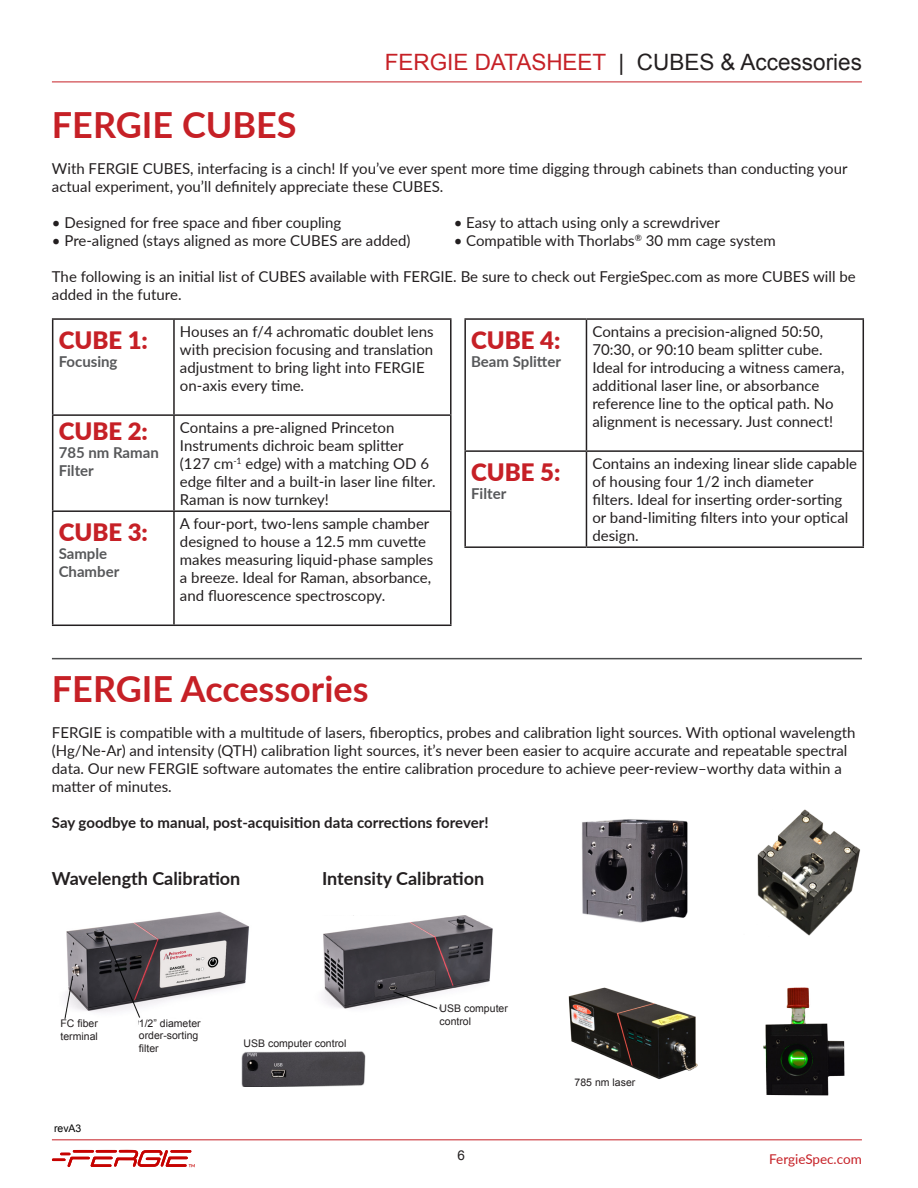
<style>
.page{position:relative;width:918px;height:1188px;background:#fff}
.page>*{position:absolute;margin:0;border:0;box-sizing:border-box;transform-origin:0 0}
.Fergie-body_spacing{font:700 36px "Lato";color:#c62026}
.Fergie-body_spacing-2{font:900 24px "Lato";color:#c62026}
.Fergie-body_spacing-3{font:22.5px "Arial";color:#231f20}
.Fergie-body_spacing-4{font:700 18px "Lato";color:#231f20}
.Fergie-body_spacing-5{font:15px/18px "Lato";color:#231f20}
.Fergie-body_spacing-6{font:700 15px "Lato";color:#231f20}
.Fergie-body_spacing-7{font:700 15px/18px "Lato";color:#57585a}
.Fergie-body_spacing-8{font:13.5px "Lato";color:#c62026}
.Fergie-body_spacing-9{font:13.5px "Arial";color:#231f20}
.Fergie-body_spacing-10{font:10.5px/12.6px "Arial";color:#231f20}
.Fergie-body_spacing-11{font:10.5px "Arial";color:#000}
.s1{color:#c62026}
</style>
<div class="page">
<hr style="left:52px;top:82px;width:810px;height:1px;background:#c62026">
<hr style="left:52px;top:1139px;width:810px;height:1px;background:#c62026">
<hr style="left:52px;top:318px;width:122px;height:2px;background:#231f20">
<hr style="left:52px;top:320px;width:1px;height:94px;background:#231f20">
<hr style="left:174px;top:318px;width:278px;height:2px;background:#231f20">
<hr style="left:173px;top:320px;width:2px;height:94px;background:#231f20">
<hr style="left:450px;top:320px;width:2px;height:94px;background:#231f20">
<hr style="left:52px;top:414px;width:122px;height:2px;background:#231f20">
<hr style="left:52px;top:416px;width:1px;height:94px;background:#231f20">
<hr style="left:174px;top:414px;width:278px;height:2px;background:#231f20">
<hr style="left:173px;top:416px;width:2px;height:94px;background:#231f20">
<hr style="left:450px;top:416px;width:2px;height:94px;background:#231f20">
<hr style="left:52px;top:510px;width:122px;height:2px;background:#231f20">
<hr style="left:52px;top:512px;width:1px;height:113px;background:#231f20">
<hr style="left:174px;top:510px;width:278px;height:2px;background:#231f20">
<hr style="left:173px;top:512px;width:2px;height:113px;background:#231f20">
<hr style="left:450px;top:512px;width:2px;height:113px;background:#231f20">
<hr style="left:52px;top:625px;width:122px;height:1px;background:#231f20">
<hr style="left:174px;top:625px;width:278px;height:1px;background:#231f20">
<hr style="left:464px;top:318px;width:122px;height:2px;background:#231f20">
<hr style="left:464px;top:320px;width:2px;height:130px;background:#231f20">
<hr style="left:586px;top:318px;width:278px;height:2px;background:#231f20">
<hr style="left:586px;top:320px;width:1px;height:130px;background:#231f20">
<hr style="left:863px;top:320px;width:1px;height:130px;background:#231f20">
<hr style="left:464px;top:450px;width:122px;height:2px;background:#231f20">
<hr style="left:464px;top:452px;width:2px;height:94px;background:#231f20">
<hr style="left:586px;top:450px;width:278px;height:2px;background:#231f20">
<hr style="left:586px;top:452px;width:1px;height:94px;background:#231f20">
<hr style="left:863px;top:452px;width:1px;height:94px;background:#231f20">
<hr style="left:464px;top:546px;width:122px;height:2px;background:#231f20">
<hr style="left:586px;top:546px;width:278px;height:2px;background:#231f20">
<img style="left:757px;top:809px;width:104px;height:127px">
<img style="left:763px;top:987px;width:82px;height:109px">
<img style="left:582px;top:819px;width:106px;height:104px">
<img style="left:64px;top:911px;width:185px;height:114px">
<img style="left:323px;top:915px;width:170px;height:95px">
<img style="left:241px;top:1051px;width:125px;height:36px">
<img style="left:568px;top:987px;width:130px;height:92px">
<div style="left:139px;top:1019px;width:73px;height:46px;background:#fff"></div>
<div style="left:61px;top:1020px;width:56px;height:50px;background:#fff"></div>
<div style="left:440px;top:1005px;width:73px;height:46px;background:#fff"></div>
<hr style="left:52px;top:658px;width:810px;height:1px;background:#4b4c4d">
<svg style="left:52px;top:1150px;width:143px;height:17px"></svg>
<p class="Fergie-body_spacing-3" style="left:385px;top:48px;width:479px"><span class="s1">FERGIE DATASHEET</span> | CUBES &amp; Accessories</p>
<p class="Fergie-body_spacing" style="left:52px;top:98px;width:246px">FERGIE CUBES</p>
<p class="Fergie-body_spacing-5" style="left:52px;top:159px;width:797px">With FERGIE CUBES, interfacing is a cinch! If you’ve ever spent more time digging through cabinets than conducting your actual experiment, you’ll definitely appreciate these CUBES.</p>
<p class="Fergie-body_spacing-5" style="left:52px;top:213px;width:291px">• Designed for free space and fiber coupling</p>
<p class="Fergie-body_spacing-5" style="left:52px;top:231px;width:360px">• Pre-aligned (stays aligned as more CUBES are added)</p>
<p class="Fergie-body_spacing-5" style="left:52px;top:267px;width:805px">The following is an initial list of CUBES available with FERGIE. Be sure to check out FergieSpec.com as more CUBES will be added in the future.</p>
<p class="Fergie-body_spacing-2" style="left:59px;top:322px;width:91px">CUBE 1:</p>
<p class="Fergie-body_spacing-7" style="left:59px;top:352px;width:60px">Focusing</p>
<p class="Fergie-body_spacing-5" style="left:454px;top:213px;width:268px">• Easy to attach using only a screwdriver</p>
<p class="Fergie-body_spacing-5" style="left:454px;top:231px;width:324px">• Compatible with Thorlabs<sup>®</sup> 30 mm cage system</p>
<p class="Fergie-body_spacing-5" style="left:180px;top:322px;width:255px">Houses an f/4 achromatic doublet lens with precision focusing and translation adjustment to bring light into FERGIE on-axis every time.</p>
<p class="Fergie-body_spacing-5" style="left:592px;top:322px;width:253px">Contains a precision-aligned 50:50, 70:30, or 90:10 beam splitter cube.<br>Ideal for introducing a witness camera, additional laser line, or absorbance reference line to the optical path. No alignment is necessary. Just connect!</p>
<p class="Fergie-body_spacing-2" style="left:471px;top:322px;width:91px">CUBE 4:</p>
<p class="Fergie-body_spacing-7" style="left:471px;top:352px;width:91px">Beam Splitter</p>
<p class="Fergie-body_spacing-5" style="left:180px;top:418px;width:257px">Contains a pre-aligned Princeton Instruments dichroic beam splitter (127 cm<sup>-1</sup> edge) with a matching OD 6 edge filter and a built-in laser line filter.<br>Raman is now turnkey!</p>
<p class="Fergie-body_spacing-2" style="left:59px;top:414px;width:91px">CUBE 2:</p>
<p class="Fergie-body_spacing-7" style="left:59px;top:443px;width:102px">785 nm Raman<br>Filter</p>
<p class="Fergie-body_spacing-5" style="left:592px;top:454px;width:266px">Contains an indexing linear slide capable of housing four 1/2 inch diameter filters. Ideal for inserting order-sorting or band-limiting filters into your optical design.</p>
<p class="Fergie-body_spacing-2" style="left:471px;top:454px;width:91px">CUBE 5:</p>
<p class="Fergie-body_spacing-7" style="left:471px;top:484px;width:37px">Filter</p>
<p class="Fergie-body_spacing-5" style="left:180px;top:514px;width:255px">A four-port, two-lens sample chamber designed to house a 12.5 mm cuvette makes measuring liquid-phase samples a breeze. Ideal for Raman, absorbance, and fluorescence spectroscopy.</p>
<p class="Fergie-body_spacing-2" style="left:59px;top:515px;width:91px">CUBE 3:</p>
<p class="Fergie-body_spacing-7" style="left:59px;top:544px;width:62px">Sample<br>Chamber</p>
<p class="Fergie-body_spacing" style="left:52px;top:662px;width:318px">FERGIE Accessories</p>
<p class="Fergie-body_spacing-5" style="left:52px;top:722px;width:805px">FERGIE is compatible with a multitude of lasers, fiberoptics, probes and calibration light sources. With optional wavelength (Hg/Ne-Ar) and intensity (QTH) calibration light sources, it’s never been easier to acquire accurate and repeatable spectral data. Our new FERGIE software automates the entire calibration procedure to achieve peer-review–worthy data within a matter of minutes.</p>
<p class="Fergie-body_spacing-6" style="left:52px;top:811px;width:438px">Say goodbye to manual, post-acquisition data corrections forever!</p>
<p class="Fergie-body_spacing-4" style="left:52px;top:865px;width:190px">Wavelength Calibration</p>
<p class="Fergie-body_spacing-4" style="left:322px;top:865px;width:164px">Intensity Calibration</p>
<p class="Fergie-body_spacing-10" style="left:61px;top:1017px;width:39px">FC fiber terminal</p>
<p class="Fergie-body_spacing-11" style="left:54px;top:1122px;width:29px">revA3</p>
<p class="Fergie-body_spacing-10" style="left:139px;top:1017px;width:63px">1/2” diameter order-sorting filter</p>
<p class="Fergie-body_spacing-10" style="left:244px;top:1037px;width:104px">USB computer control</p>
<p class="Fergie-body_spacing-10" style="left:440px;top:1002px;width:70px">USB computer control</p>
<p class="Fergie-body_spacing-9" style="left:457px;top:1146px;width:9px">6</p>
<p class="Fergie-body_spacing-10" style="left:575px;top:1076px;width:62px">785 nm laser</p>
<p class="Fergie-body_spacing-8" style="left:769px;top:1150px;width:94px">FergieSpec.com</p>
</div>
